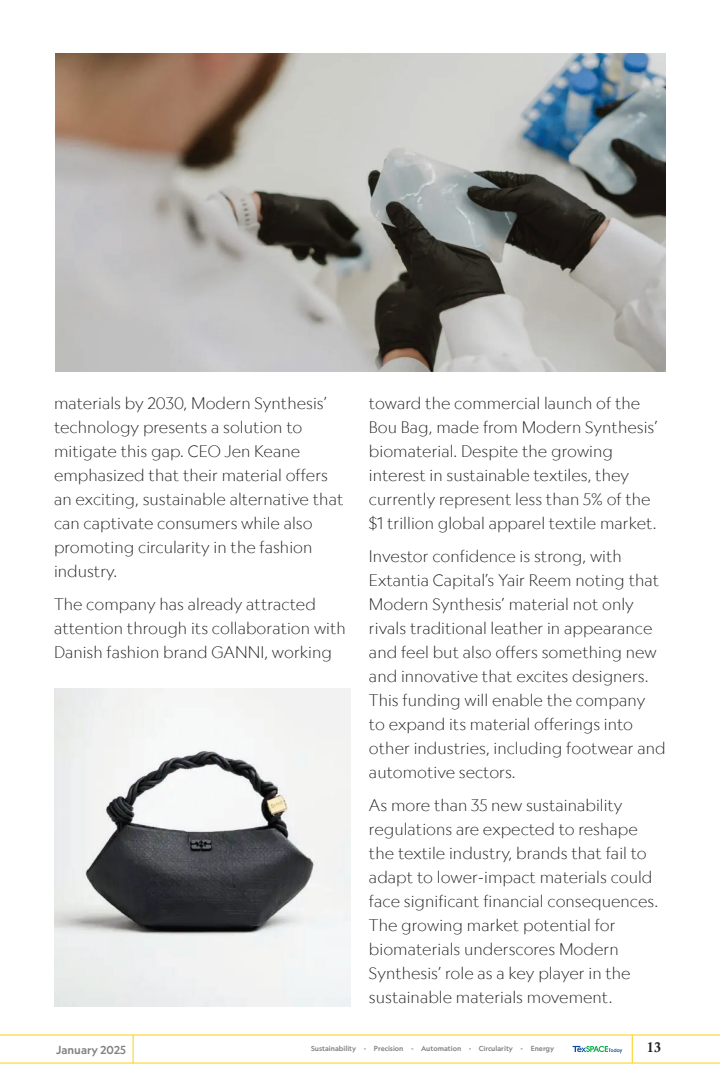
<style>
.page{position:relative;width:720px;height:1080px;background:#fff}
.page>*{position:absolute;margin:0;border:0;box-sizing:border-box;transform-origin:0 0}
.t1{font:300 16px/24px "Geograph Edit";color:#231f20}
.t2{font:14px "Calis MT Bol";color:#231f20}
.t3{font:500 11.2px "Geograph Edit";color:#818285}
.t4{font:500 7px "Geograph";color:#818285}
</style>
<div class="page">
<svg style="left:573px;top:1046px;width:49px;height:7px"></svg>
<hr style="left:1px;top:1035px;width:719px;height:1px;background:#fcd10d">
<hr style="left:1px;top:1063px;width:719px;height:1px;background:#fcd10d">
<svg style="left:632px;top:1035px;width:1px;height:28px"></svg>
<svg style="left:133px;top:1035px;width:1px;height:28px"></svg>
<img style="left:55px;top:53px;width:611px;height:319px">
<img style="left:54px;top:688px;width:297px;height:319px">
<p class="t1" style="left:54px;top:391px;width:291px">materials by 2030, Modern Synthesis’ technology presents a solution to mitigate this gap. CEO Jen Keane emphasized that their material offers an exciting, sustainable alternative that can captivate consumers while also promoting circularity in the fashion industry.</p>
<p class="t1" style="left:54px;top:592px;width:293px">The company has already attracted attention through its collaboration with<br>Danish fashion brand GANNI, working</p>
<p class="t1" style="left:369px;top:391px;width:290px">toward the commercial launch of the Bou Bag, made from Modern Synthesis’ biomaterial. Despite the growing interest in sustainable textiles, they currently represent less than 5% of the $1 trillion global apparel textile market.</p>
<p class="t1" style="left:369px;top:544px;width:298px">Investor confidence is strong, with Extantia Capital’s Yair Reem noting that Modern Synthesis’ material not only rivals traditional leather in appearance and feel but also offers something new and innovative that excites designers.<br>This funding will enable the company<br>to expand its material offerings into other industries, including footwear and automotive sectors.</p>
<p class="t1" style="left:369px;top:793px;width:291px">As more than 35 new sustainability regulations are expected to reshape the textile industry, brands that fail to adapt to lower-impact materials could face significant financial consequences.<br>The growing market potential for biomaterials underscores Modern Synthesis’ role as a key player in the sustainable materials movement.</p>
<p class="t3" style="left:56px;top:1043px;width:71px">January 2025</p>
<p class="t4" style="left:311px;top:1044px;width:245px">Sustainability - Precision - Automation - Circularity - Energy</p>
<p class="t2" style="left:647px;top:1039px;width:16px">13</p>
</div>
